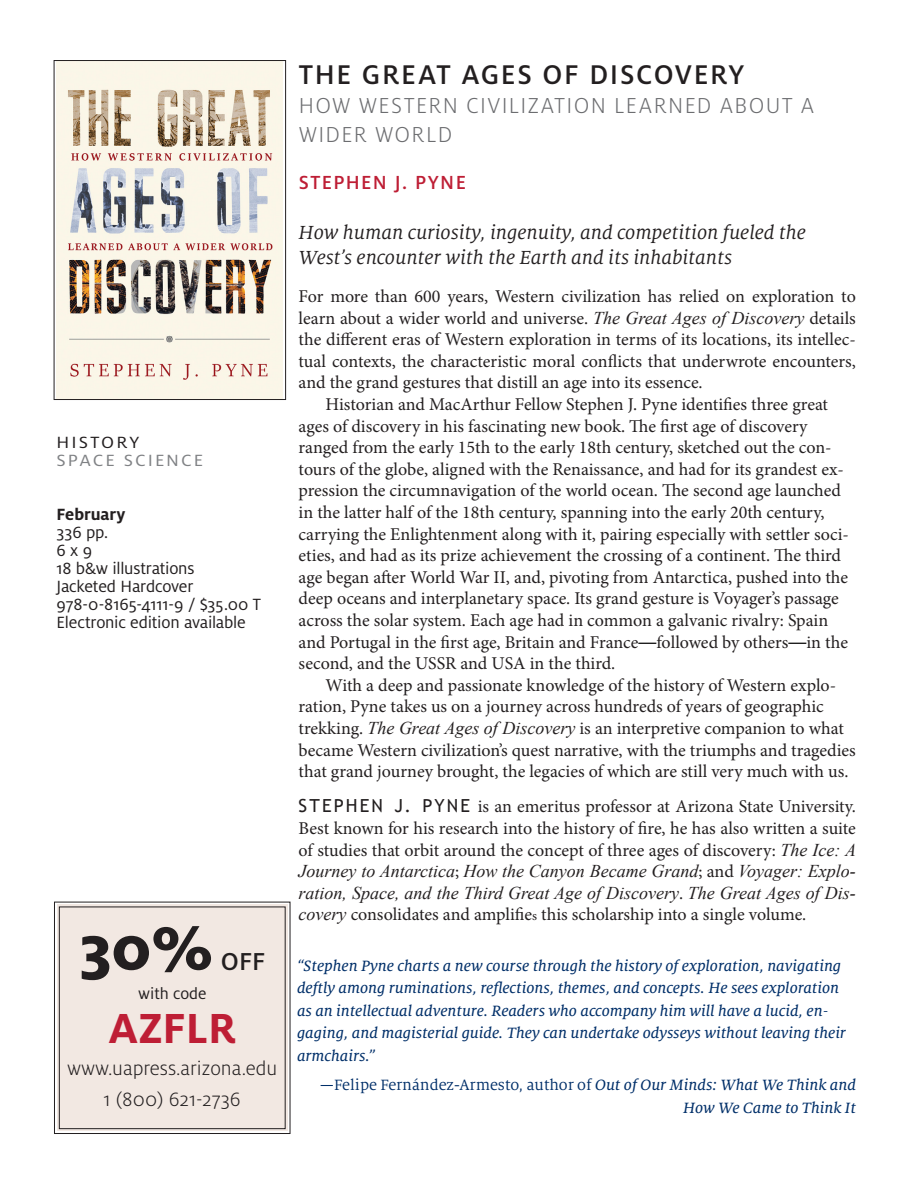
<style>
.page{position:relative;width:918px;height:1188px;background:#fff}
.page>*{position:absolute;margin:0;border:0;box-sizing:border-box;transform-origin:0 0}
.t1{font:800 67.8px "Milo OT";color:#231f20}
.t2{font:700 46.65px "Milo OT";color:#be1e35}
.BookTitle{font:500 30px "Milo OT";letter-spacing:.055em;color:#231f20}
.t3{font:500 27.15px "Milo OT";color:#231f20}
.BookSubtitle{font:300 24px/28.8px "Milo OT";letter-spacing:.055em;color:#6c6d70}
.t4{font:300 21.3px/31px "Milo OT";color:#231f20;text-align:center}
.Keynote{font:italic 21px/25.2px "Milo Serif OT";color:#231f20}
.BookAuthor{font:500 21px "Milo OT";letter-spacing:.065em;color:#be1e35}
.BookCopy{font:18px/21.6px "Minion Pro";color:#231f20}
.Bio{font:18px/21.6px "Minion Pro";letter-spacing:-.005em;color:#231f20;text-align:justify}
.BookCopyFL{font:18px/21.6px "Minion Pro";letter-spacing:-.005em;color:#231f20;text-align:justify}
.Specs{font:18px "Milo OT";letter-spacing:-.01em;color:#231f20}
.SecondSubjectHeading{font:18px "Milo OT";letter-spacing:.095em;color:#808285;scale:1.1 1}
.Specs-2{font:700 18px "Milo OT";letter-spacing:-.005em;color:#231f20}
.SubjectHeading{font:18px "Milo OT";letter-spacing:.1em;color:#231f20;scale:1.1 1}
.t5{font:17.4px "Milo OT";color:#231f20}
.Blurb{font:16.5px/22.5px "Milo Serif OT Text Ita";color:#002f69}
.BlurbAttribution{font:16.5px/22.5px "Milo Serif OT Text Ita";color:#002f69;text-align:right}
.s1{font-family:"Times New Roman";font-style:italic}
.s2{font-family:"Arial";color:#111}
.s3{font-family:"Trebuchet MS"}
.s4{font-size:13.5px}
.s5{font-family:"Milo Serif OT"}
</style>
<div class="page">
<div style="left:54px;top:901px;width:237px;height:233px;background:#f2e8e2"></div>
<div style="left:59px;top:906px;width:227px;height:223px;border:1px solid #231f20"></div>
<img style="left:57px;top:62px;width:226px;height:336px">
<div style="left:54px;top:60px;width:232px;height:340px;border:1px solid #231f20"></div>
<p class="SubjectHeading" style="left:57px;top:433px;width:77px">HISTORY</p>
<p class="SecondSubjectHeading" style="left:57px;top:451px;width:135px">SPACE SCIENCE</p>
<p class="Specs-2" style="left:57px;top:505px;width:70px">February</p>
<p class="Specs" style="left:57px;top:523px;width:53px">336 pp.</p>
<p class="Specs" style="left:57px;top:541px;width:37px">6 x 9</p>
<p class="Specs" style="left:57px;top:559px;width:139px">18 b&amp;w illustrations</p>
<p class="Specs" style="left:57px;top:577px;width:138px">Jacketed Hardcover</p>
<p class="Specs" style="left:57px;top:595px;width:206px">978-0-8165-4111-9 / $35.00 T</p>
<p class="Specs" style="left:57px;top:613px;width:191px">Electronic edition available</p>
<h1 class="t1" style="left:79px;top:910px;width:136px">30%</h1>
<h3 class="t3" style="left:221px;top:946px;width:46px">OFF</h3>
<p class="t5" style="left:138px;top:984px;width:70px">with code</p>
<h2 class="t2" style="left:108px;top:1002px;width:129px">AZFLR</h2>
<p class="t4" style="left:67px;top:1053px;width:212px">www.uapress.arizona.edu<br>1 (800) 621-2736</p>
<p class="BookTitle" style="left:299px;top:58px;width:447px">THE GREAT AGES OF DISCOVERY</p>
<p class="BookSubtitle" style="left:299px;top:91px;width:517px">HOW WESTERN CIVILIZATION LEARNED ABOUT A<br>WIDER WORLD</p>
<p class="BookAuthor" style="left:299px;top:170px;width:169px">STEPHEN J. PYNE</p>
<p class="Keynote" style="left:299px;top:220px;width:509px">How human curiosity, ingenuity, and competition fueled the<br>West’s encounter with the Earth and its inhabitants</p>
<p class="BookCopyFL" style="left:299px;top:286px;width:559px">For more than 600 years, Western civilization has relied on exploration to learn about a wider world and universe. <span class="s1">The Great Ages of Discovery</span> details the different eras of Western exploration in terms of its locations, its intellec&shy;tual contexts, the characteristic moral conflicts that underwrote encounters, and the grand gestures that distill an age into its essence.</p>
<p class="BookCopy" style="left:299px;top:394px;width:552px;text-indent:27px">Historian and MacArthur Fellow Stephen J. Pyne identifies three great ages of discovery in his fascinating new book. The first age of discovery ranged from the early 15th to the early 18th century, sketched out the con&shy;tours of the globe, aligned with the Renaissance, and had for its grandest ex&shy;pression the circumnavigation of the world ocean. The second age launched in the latter half of the 18th century, spanning into the early 20th century, carrying the Enlightenment along with it, pairing especially with settler soci&shy;eties, and had as its prize achievement the crossing of a continent. The third age began after World War II, and, pivoting from Antarctica, pushed into the deep oceans and interplanetary space. Its grand gesture is Voyager’s passage across the solar system. Each age had in common a galvanic rivalry: Spain and Portugal in the first age, Britain and France<span class="s2">—</span>followed by others<span class="s2">—</span>in the second, and the USSR and USA in the third.</p>
<p class="BookCopy" style="left:299px;top:674px;width:559px;text-indent:27px">With a deep and passionate knowledge of the history of Western explo&shy;ration, Pyne takes us on a journey across hundreds of years of geographic trekking. <span class="s1">The Great Ages of Discovery</span> is an interpretive companion to what became Western civilization’s quest narrative, with the triumphs and tragedies that grand journey brought, the legacies of which are still very much with us.</p>
<p class="Bio" style="left:299px;top:796px;width:559px"><span class="s3">STEPHEN J. PYNE</span> is an emeritus professor at Arizona State University.<br>Best known for his research into the history of fire, he has also written a suite of studies that orbit around the concept of three ages of discovery: <span class="s1">The Ice: A Journey to Antarctica</span>; <span class="s1">How the Canyon Became Grand</span>; and <span class="s1">Voyager: Explo&shy;ration, Space, and the Third Great Age of Discovery</span>. <span class="s1">The Great Ages of Dis&shy;covery</span> consolidates and amplifie<span class="s4">s</span> this scholarship into a single volume.</p>
<p class="Blurb" style="left:297px;top:955px;width:551px">“Stephen Pyne charts a new course through the history of exploration, navigating deftly among ruminations, reflections, themes, and concepts. He sees exploration as an intellectual adventure. Readers who accompany him will have a lucid, en&shy;gaging, and magisterial guide. They can undertake odysseys without leaving their armchairs.”</p>
<p class="BlurbAttribution" style="left:320px;top:1074px;width:537px">—<span class="s5">Felipe Fernández-Armesto, author of</span> Out of Our Minds: What We Think and<br>How We Came to Think It</p>
</div>
